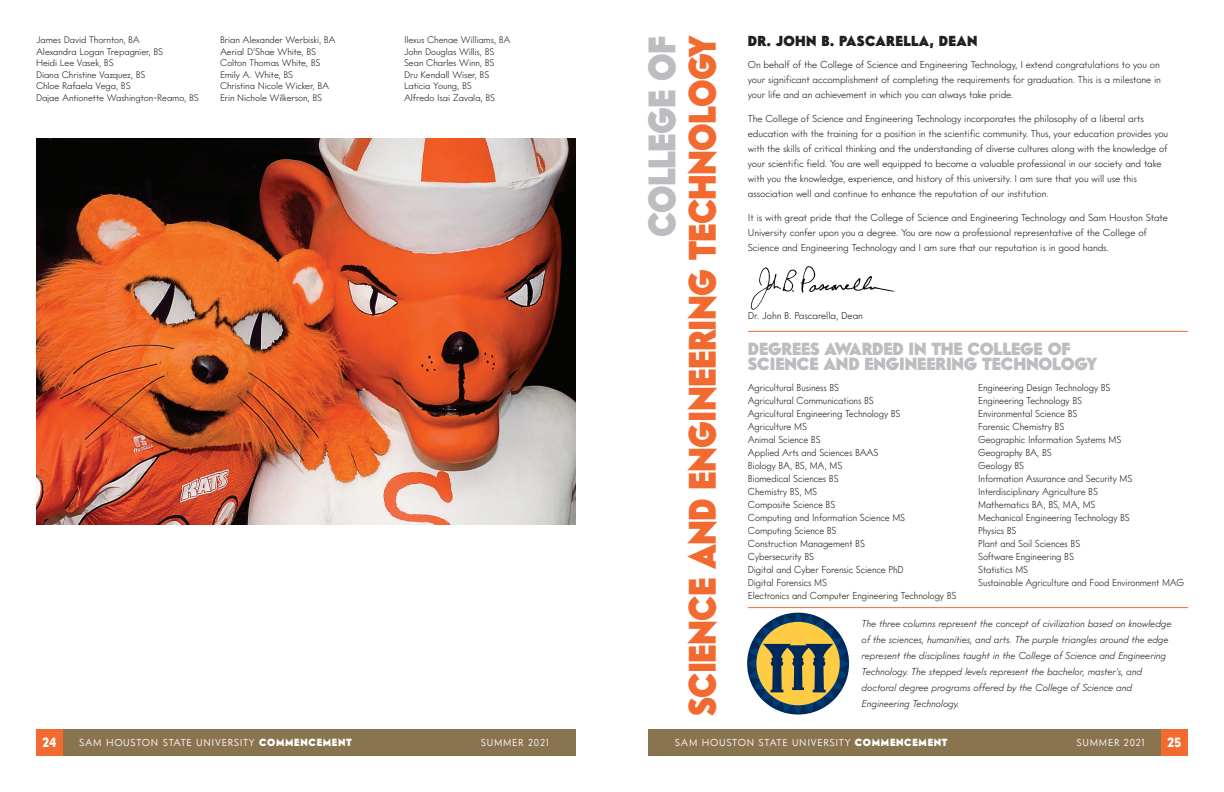
<style>
.page{position:relative;width:1224px;height:792px;background:#fff}
.page>*{position:absolute;margin:0;border:0;box-sizing:border-box;transform-origin:0 0}
.t1{font:900 37px "Intervogue";letter-spacing:-.02em;color:#f26a30;scale:.91 1}
.t2{font:900 37px "Intervogue";letter-spacing:-.02em;color:#bcbdc0;scale:.91 1}
.t3{font:900 17px/15px "Intervogue";letter-spacing:-.01em;color:#bcbdc0}
.t4{font:900 14px "Intervogue";letter-spacing:.025em;color:#231f20}
.t5{font:900 13px "Intervogue";color:#fff}
.t6{font:300 10px/15px "Intervogue";letter-spacing:-.01em;color:#231f20}
.t7{font:300 10px/13px "Intervogue";letter-spacing:-.01em;color:#231f20;scale:.95 1}
.t8{font:10px/16px "Intervogue Light Oblq";letter-spacing:-.01em;color:#231f20}
.t9{font:10px "Intervogue";letter-spacing:.07em;color:#fff}
.names{font:300 9.5px "Intervogue";letter-spacing:-.01em;color:#231f20}
.s1{font-weight:900}
</style>
<div class="page">
<div style="left:648px;top:729px;width:540px;height:27px;background:#89744f"></div>
<div style="left:1161px;top:729px;width:27px;height:27px;background:#f26a30"></div>
<div style="left:36px;top:729px;width:540px;height:27px;background:#89744f"></div>
<div style="left:36px;top:729px;width:27px;height:27px;background:#f26a30"></div>
<img style="left:36px;top:138px;width:540px;height:386px">
<hr style="left:748px;top:607px;width:440px;height:1px;background:#f26a30">
<hr style="left:748px;top:331px;width:440px;height:1px;background:#f26a30">
<img style="left:750px;top:266px;width:145px;height:44px">
<svg style="left:747px;top:613px;width:102px;height:102px"></svg>
<p class="names" style="left:36px;top:34px;width:105px">James David Thornton, BA</p>
<p class="names" style="left:36px;top:45px;width:129px">Alexandra Logan Trepagnier, BS</p>
<p class="names" style="left:36px;top:57px;width:79px">Heidi Lee Vasek, BS</p>
<p class="names" style="left:36px;top:68px;width:111px">Diana Christine Vazquez, BS</p>
<p class="names" style="left:36px;top:80px;width:96px">Chloe Rafaela Vega, BS</p>
<p class="names" style="left:36px;top:91px;width:164px">Dajae Antionette Washington-Reamo, BS</p>
<p class="names" style="left:220px;top:34px;width:117px">Brian Alexander Werbiski, BA</p>
<p class="names" style="left:220px;top:45px;width:98px">Aerial D’Shae White, BS</p>
<p class="names" style="left:220px;top:57px;width:102px">Colton Thomas White, BS</p>
<p class="names" style="left:220px;top:68px;width:75px">Emily A. White, BS</p>
<p class="names" style="left:220px;top:80px;width:111px">Christina Nicole Wicker, BA</p>
<p class="names" style="left:220px;top:91px;width:104px">Erin Nichole Wilkerson, BS</p>
<p class="names" style="left:404px;top:34px;width:108px">Ilexus Chenae Williams, BA</p>
<p class="names" style="left:404px;top:45px;width:92px">John Douglas Willis, BS</p>
<p class="names" style="left:404px;top:57px;width:92px">Sean Charles Winn, BS</p>
<p class="names" style="left:404px;top:68px;width:87px">Dru Kendall Wiser, BS</p>
<p class="names" style="left:404px;top:80px;width:69px">Laticia Young, BS</p>
<p class="names" style="left:404px;top:91px;width:93px">Alfredo Isai Zavala, BS</p>
<p class="t2" style="left:639px;top:237px;width:222px;rotate:-90deg">COLLEGE OF</p>
<p class="t1" style="left:680px;top:716px;width:750px;rotate:-90deg">SCIENCE AND ENGINEERING TECHNOLOGY</p>
<p class="t4" style="left:748px;top:33px;width:231px">DR. JOHN B. PASCARELLA, DEAN</p>
<p class="t6" style="left:748px;top:57px;width:415px;text-align:justify">On behalf of the College of Science and Engineering Technology, I extend congratulations to you on your significant accomplishment of completing the requirements for graduation. This is a milestone in your life and an achievement in which you can always take pride.</p>
<p class="t6" style="left:748px;top:111px;width:422px">The College of Science and Engineering Technology incorporates the philosophy of a liberal arts education with the training for a position in the scientific community. Thus, your education provides you with the skills of critical thinking and the understanding of diverse cultures along with the knowledge of your scientific field. You are well equipped to become a valuable professional in our society and take with you the knowledge, experience, and history of this university. I am sure that you will use this association well and continue to enhance the reputation of our institution.</p>
<p class="t6" style="left:748px;top:210px;width:422px">It is with great pride that the College of Science and Engineering Technology and Sam Houston State<br>University confer upon you a degree. You are now a professional representative of the College of<br>Science and Engineering Technology and I am sure that our reputation is in good hands.</p>
<p class="t6" style="left:748px;top:308px;width:117px">Dr. John B. Pascarella, Dean</p>
<p class="t3" style="left:748px;top:341px;width:351px">DEGREES AWARDED IN THE COLLEGE OF<br>SCIENCE AND ENGINEERING TECHNOLOGY</p>
<p class="t7" style="left:748px;top:381px;width:98px">Agricultural Business BS</p>
<p class="t7" style="left:748px;top:394px;width:134px">Agricultural Communications BS</p>
<p class="t7" style="left:748px;top:407px;width:162px">Agricultural Engineering Technology BS</p>
<p class="t7" style="left:748px;top:420px;width:64px">Agriculture MS</p>
<p class="t7" style="left:748px;top:433px;width:78px">Animal Science BS</p>
<p class="t7" style="left:748px;top:446px;width:139px">Applied Arts and Sciences BAAS</p>
<p class="t7" style="left:748px;top:459px;width:101px">Biology BA, BS, MA, MS</p>
<p class="t7" style="left:748px;top:472px;width:97px">Biomedical Sciences BS</p>
<p class="t7" style="left:748px;top:485px;width:74px">Chemistry BS, MS</p>
<p class="t7" style="left:748px;top:498px;width:94px">Composite Science BS</p>
<p class="t7" style="left:748px;top:511px;width:167px">Computing and Information Science MS</p>
<p class="t7" style="left:748px;top:524px;width:95px">Computing Science BS</p>
<p class="t7" style="left:748px;top:537px;width:125px">Construction Management BS</p>
<p class="t7" style="left:748px;top:550px;width:71px">Cybersecurity BS</p>
<p class="t7" style="left:748px;top:563px;width:165px">Digital and Cyber Forensic Science PhD</p>
<p class="t7" style="left:748px;top:576px;width:85px">Digital Forensics MS</p>
<p class="t7" style="left:748px;top:589px;width:221px">Electronics and Computer Engineering Technology BS</p>
<p class="t7" style="left:978px;top:381px;width:141px">Engineering Design Technology BS</p>
<p class="t7" style="left:978px;top:394px;width:111px">Engineering Technology BS<br>Environmental Science BS</p>
<p class="t7" style="left:978px;top:420px;width:92px">Forensic Chemistry BS</p>
<p class="t7" style="left:978px;top:433px;width:152px">Geographic Information Systems MS</p>
<p class="t7" style="left:978px;top:446px;width:79px">Geography BA, BS</p>
<p class="t7" style="left:978px;top:459px;width:50px">Geology BS</p>
<p class="t7" style="left:978px;top:472px;width:164px">Information Assurance and Security MS</p>
<p class="t7" style="left:978px;top:485px;width:128px">Interdisciplinary Agriculture BS</p>
<p class="t7" style="left:978px;top:498px;width:125px">Mathematics BA, BS, MA, MS</p>
<p class="t7" style="left:978px;top:511px;width:161px">Mechanical Engineering Technology BS</p>
<p class="t7" style="left:978px;top:524px;width:42px">Physics BS</p>
<p class="t7" style="left:978px;top:537px;width:109px">Plant and Soil Sciences BS</p>
<p class="t7" style="left:978px;top:550px;width:102px">Software Engineering BS</p>
<p class="t7" style="left:978px;top:563px;width:54px">Statistics MS</p>
<p class="t7" style="left:978px;top:576px;width:219px">Sustainable Agriculture and Food Environment MAG</p>
<p class="t8" style="left:862px;top:615px;width:311px">The three columns represent the concept of civilization based on knowledge of the sciences, humanities, and arts. The purple triangles around the edge represent the disciplines taught in the College of Science and Engineering Technology. The stepped levels represent the bachelor, master’s, and doctoral degree programs offered by the College of Science and Engineering Technology.</p>
<h3 class="t5" style="left:43px;top:735px;width:15px">24</h3>
<p class="t9" style="left:79px;top:736px;width:274px">SAM HOUSTON STATE UNIVERSITY <span class="s1">COMMENCEMENT</span></p>
<p class="t9" style="left:481px;top:736px;width:70px">SUMMER 2021</p>
<p class="t9" style="left:675px;top:736px;width:274px">SAM HOUSTON STATE UNIVERSITY <span class="s1">COMMENCEMENT</span></p>
<p class="t9" style="left:1077px;top:736px;width:70px">SUMMER 2021</p>
<h3 class="t5" style="left:1168px;top:735px;width:15px">25</h3>
</div>
